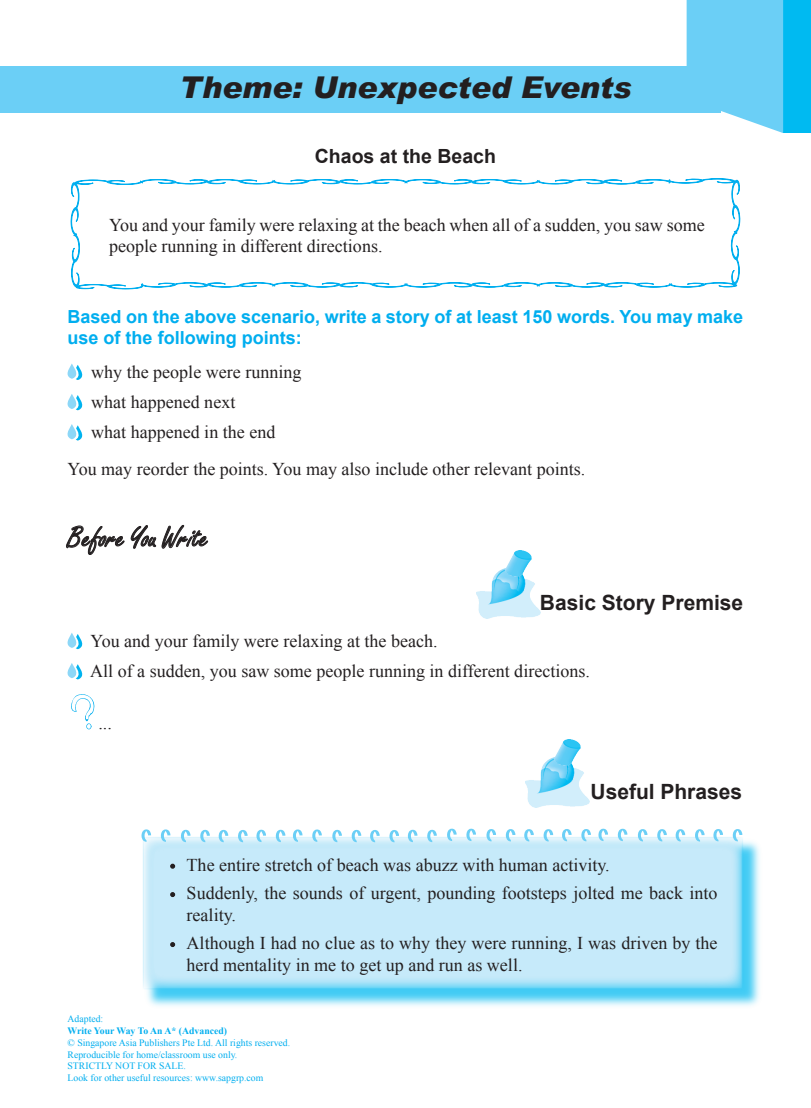
<style>
.page{position:relative;width:811px;height:1108px;background:#fff}
.page>*{position:absolute;margin:0;border:0;box-sizing:border-box;transform-origin:0 0}
.t1{font:italic 900 30px "Arial";color:#231f20}
.t2{font:30px "Freeport Plain";color:#231f20}
.t3{font:700 21px "Arial";color:#231f20}
.t4{font:700 19.5px "Arial";color:#231f20}
.text{font:18px/28.3px "Times New Roman";color:#231f20}
.Instruction{font:700 18px/21.6px "Arial";color:#00aeef}
.t5{font:9.75px "Times New Roman";color:#00aeef}
.t6{font:700 9.75px "Times New Roman";color:#00aeef}
</style>
<div class="page">
<div style="left:783px;top:0;width:27px;height:133px;background:#00baf1"></div>
<svg style="left:686px;top:0;width:96px;height:133px;background:#7ed5f7"></svg>
<div style="left:0;top:66px;width:720px;height:46px;background:#6bcff6"></div>
<svg style="left:71px;top:178px;width:668px;height:111px"></svg>
<svg style="left:67px;top:363px;width:16px;height:17px"></svg>
<svg style="left:67px;top:394px;width:16px;height:16px"></svg>
<svg style="left:67px;top:424px;width:16px;height:16px"></svg>
<svg style="left:66px;top:524px;width:142px;height:31px"></svg>
<img style="left:476px;top:550px;width:64px;height:68px">
<svg style="left:67px;top:633px;width:16px;height:16px"></svg>
<svg style="left:67px;top:663px;width:16px;height:16px"></svg>
<svg style="left:71px;top:694px;width:24px;height:35px"></svg>
<div style="left:143px;top:837px;width:619px;height:171px;background:#00baf1;opacity:.75"></div>
<div style="left:143px;top:837px;width:599px;height:151px;background:#c6eafa"></div>
<div style="left:142px;top:836px;width:600px;height:153px;border:2px solid #6bcff6"></div>
<svg style="left:141px;top:829px;width:10px;height:12px"></svg>
<svg style="left:161px;top:829px;width:9px;height:12px"></svg>
<svg style="left:181px;top:829px;width:9px;height:12px"></svg>
<svg style="left:200px;top:829px;width:10px;height:13px"></svg>
<svg style="left:218px;top:829px;width:10px;height:13px"></svg>
<svg style="left:238px;top:830px;width:9px;height:12px"></svg>
<svg style="left:256px;top:829px;width:10px;height:12px"></svg>
<svg style="left:275px;top:829px;width:10px;height:12px"></svg>
<svg style="left:293px;top:829px;width:9px;height:12px"></svg>
<svg style="left:312px;top:829px;width:9px;height:12px"></svg>
<svg style="left:332px;top:829px;width:10px;height:13px"></svg>
<svg style="left:351px;top:829px;width:10px;height:13px"></svg>
<svg style="left:370px;top:830px;width:9px;height:12px"></svg>
<svg style="left:389px;top:830px;width:10px;height:12px"></svg>
<svg style="left:407px;top:829px;width:10px;height:12px"></svg>
<svg style="left:427px;top:829px;width:9px;height:12px"></svg>
<svg style="left:447px;top:828px;width:9px;height:12px"></svg>
<svg style="left:466px;top:828px;width:9px;height:12px"></svg>
<svg style="left:486px;top:829px;width:9px;height:12px"></svg>
<svg style="left:505px;top:829px;width:10px;height:12px"></svg>
<svg style="left:524px;top:829px;width:9px;height:12px"></svg>
<svg style="left:543px;top:829px;width:10px;height:12px"></svg>
<svg style="left:561px;top:829px;width:10px;height:12px"></svg>
<svg style="left:581px;top:829px;width:9px;height:12px"></svg>
<svg style="left:598px;top:828px;width:9px;height:12px"></svg>
<svg style="left:617px;top:828px;width:10px;height:12px"></svg>
<svg style="left:637px;top:829px;width:10px;height:12px"></svg>
<svg style="left:656px;top:829px;width:10px;height:12px"></svg>
<svg style="left:675px;top:829px;width:9px;height:12px"></svg>
<svg style="left:694px;top:829px;width:10px;height:12px"></svg>
<svg style="left:713px;top:829px;width:9px;height:12px"></svg>
<svg style="left:732px;top:829px;width:9px;height:12px"></svg>
<svg style="left:170px;top:863px;width:5px;height:5px"></svg>
<svg style="left:170px;top:892px;width:5px;height:4px"></svg>
<svg style="left:170px;top:942px;width:5px;height:4px"></svg>
<img style="left:525px;top:739px;width:64px;height:68px">
<p class="t1" style="left:179px;top:69px;width:453px">Theme: Unexpected Events</p>
<p class="t4" style="left:314px;top:143px;width:182px">Chaos at the Beach</p>
<p class="text" style="left:109px;top:213px;width:597px;line-height:21.6px">You and your family were relaxing at the beach when all of a sudden, you saw some people running in different directions.</p>
<p class="Instruction" style="left:67px;top:306px;width:676px">Based on the above scenario, write a story of at least 150 words. You may make use of the following points:</p>
<p class="text" style="left:91px;top:357px;width:211px">why the people were running</p>
<p class="text" style="left:91px;top:387px;width:145px">what happened next</p>
<p class="text" style="left:91px;top:418px;width:185px">what happened in the end</p>
<p class="text" style="left:67px;top:454px;width:519px">You may reorder the points. You may also include other relevant points.</p>
<p class="t2" style="left:67px;top:519px;width:142px">Before You Write</p>
<p class="t3" style="left:539px;top:588px;width:205px">Basic Story Premise</p>
<p class="text" style="left:90px;top:626px;width:348px">You and your family were relaxing at the beach.</p>
<p class="text" style="left:90px;top:656px;width:501px">All of a sudden, you saw some people running in different directions.</p>
<p class="text" style="left:98px;top:708px;width:15px">...</p>
<p class="t3" style="left:590px;top:777px;width:153px">Useful Phrases</p>
<p class="text" style="left:186px;top:850px;width:532px">The entire stretch of beach was abuzz with human activity.<br>Suddenly, the sounds of urgent, pounding footsteps jolted me back into</p>
<p class="text" style="left:186px;top:900px;width:532px">reality.<br>Although I had no clue as to why they were running, I was driven by the</p>
<p class="text" style="left:186px;top:950px;width:337px">herd mentality in me to get up and run as well.</p>
<p class="t5" style="left:67px;top:1012px;width:37px">Adapted:</p>
<p class="t6" style="left:67px;top:1023px;width:161px">Write Your Way To An A* (Advanced)</p>
<p class="t5" style="left:67px;top:1035px;width:224px">© Singapore Asia Publishers Pte Ltd. All rights reserved.</p>
<p class="t5" style="left:67px;top:1047px;width:171px">Reproducible for home/classroom use only.</p>
<p class="t5" style="left:67px;top:1059px;width:120px">STRICTLY NOT FOR SALE.</p>
<p class="t5" style="left:67px;top:1070px;width:197px">Look for other useful resources: www.sapgrp.com</p>
</div>
